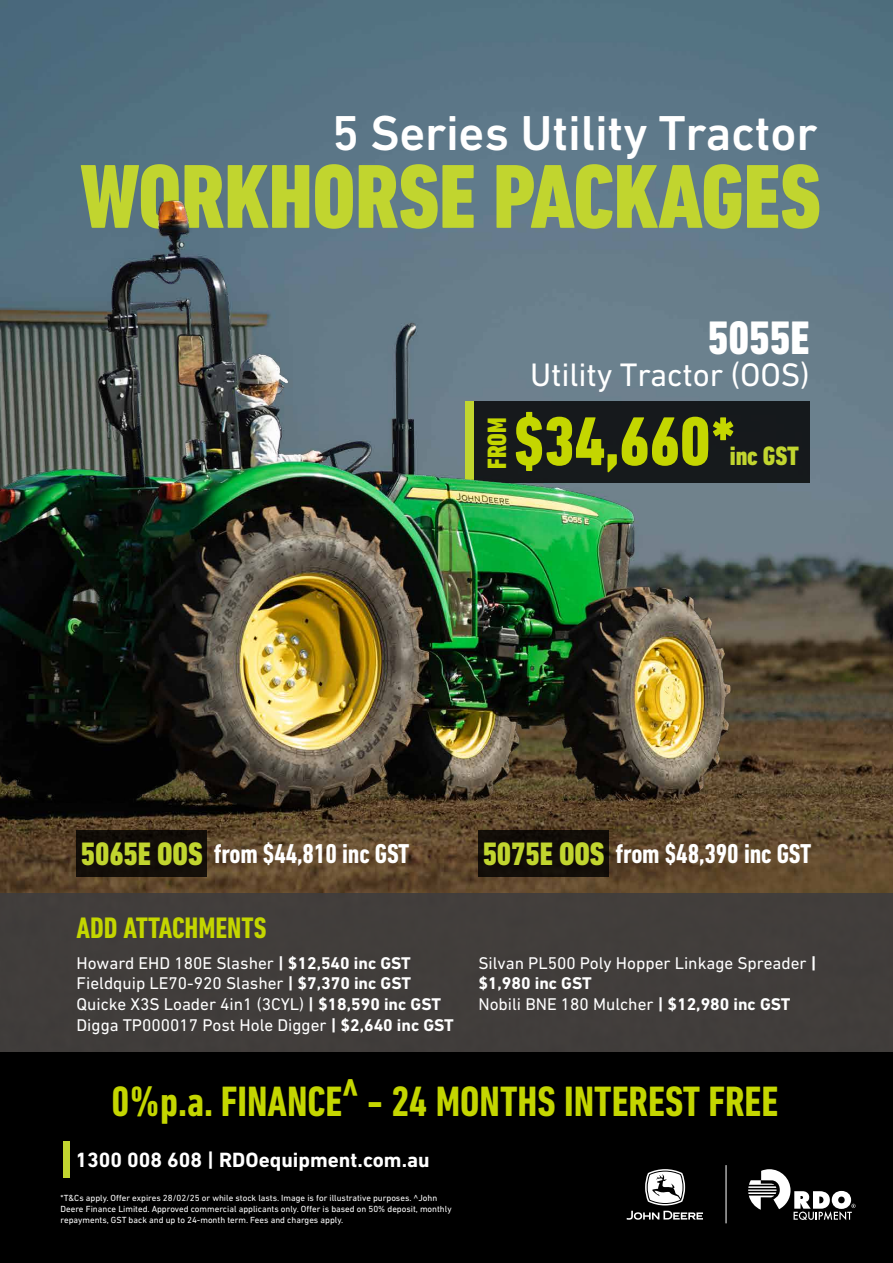
<style>
.page{position:relative;width:893px;height:1263px;background:#fff}
.page>*{position:absolute;margin:0;border:0;box-sizing:border-box;transform-origin:0 0}
.t1{font:800 condensed 92.25px "DIN Next LT Pro";letter-spacing:-.005em;color:#c1d52f}
.t2{font:800 condensed 70.2px "DIN Next LT Pro";color:#c4d600}
.t3{font:500 49.88px "DIN Next LT Pro";letter-spacing:-.005em;color:#fff}
.t4{font:800 condensed 47.85px "DIN Next LT Pro";letter-spacing:-.005em;color:#fff}
.t5{font:700 condensed 43.2px "DIN Next LT Pro";color:#c4d600}
.t6{font:33.08px "DIN Next LT Pro";letter-spacing:-.005em;color:#fff}
.t7{font:700 condensed 30.15px "DIN Next LT Pro";color:#c4d600}
.t8{font:700 condensed 27.75px "DIN Next LT Pro";letter-spacing:-.005em;color:#fff}
.t9{font:800 condensed 27px "DIN Next LT Pro";letter-spacing:-.005em;color:#c1d52f}
.t10{font:800 condensed 27px "DIN Next LT Pro";color:#c4d600}
.t11{font:700 21px "DIN Next LT Pro";color:#fff}
.t12{font:17.25px/20.7px "DIN Next LT Pro";color:#fff}
.t13{font:9px/10.8px "DIN Next LT Pro";color:#fff}
.s1{font-weight:800;font-size:33px;color:#c1d52f}
.s2{font-weight:700}
</style>
<div class="page">
<img style="left:0;top:0;width:893px;height:893px">
<div style="left:465px;top:401px;width:345px;height:82px;background:#16191c"></div>
<div style="left:76px;top:830px;width:131px;height:47px;background:#130e08"></div>
<div style="left:478px;top:830px;width:131px;height:47px;background:#120d08"></div>
<div style="left:465px;top:401px;width:9px;height:82px;background:#c1d52f"></div>
<div style="left:0;top:893px;width:893px;height:159px;background:#3d3c3e"></div>
<div style="left:0;top:1052px;width:893px;height:211px;background:#000"></div>
<hr style="left:726px;top:1165px;width:1px;height:58px;background:#fff">
<svg style="left:748px;top:1169px;width:108px;height:51px"></svg>
<svg style="left:627px;top:1211px;width:76px;height:9px"></svg>
<svg style="left:645px;top:1169px;width:40px;height:36px"></svg>
<div style="left:64px;top:1141px;width:6px;height:36px;background:#c1d52f"></div>
<h3 class="t3" style="left:332px;top:105px;width:487px">5 Series Utility Tractor</h3>
<h1 class="t1" style="left:80px;top:144px;width:743px">WORKHORSE PACKAGES</h1>
<h3 class="t10" style="left:482px;top:469px;width:53px;rotate:-90deg">FROM</h3>
<h3 class="t4" style="left:708px;top:310px;width:103px">5055E</h3>
<h3 class="t6" style="left:530px;top:356px;width:281px">Utility Tractor (OOS)</h3>
<h2 class="t2" style="left:514px;top:401px;width:224px">$34,660*</h2>
<h3 class="t9" style="left:730px;top:440px;width:71px">inc GST</h3>
<h3 class="t8" style="left:81px;top:838px;width:330px"><span class="s1">5065E OOS</span> from $44,810 inc GST</h3>
<h3 class="t8" style="left:483px;top:838px;width:330px"><span class="s1">5075E OOS</span> from $48,390 inc GST</h3>
<h3 class="t7" style="left:77px;top:911px;width:191px">ADD ATTACHMENTS</h3>
<p class="t12" style="left:77px;top:952px;width:379px">Howard EHD 180E Slasher <span class="s2">| $12,540 inc GST </span>Fieldquip LE70-920 Slasher <span class="s2">| $7,370 inc GST </span>Quicke X3S Loader 4in1 (3CYL) <span class="s2">| $18,590 inc GST </span>Digga TP000017 Post Hole Digger <span class="s2">| $2,640 inc GST</span></p>
<p class="t12" style="left:478px;top:952px;width:340px">Silvan PL500 Poly Hopper Linkage Spreader <span class="s2">| $1,980 inc GST<br></span>Nobili BNE 180 Mulcher <span class="s2">| $12,980 inc GST</span></p>
<h3 class="t5" style="left:112px;top:1077px;width:668px">0%p.a. FINANCE<sup>^</sup> - 24 MONTHS INTEREST FREE</h3>
<p class="t11" style="left:76px;top:1148px;width:356px">1300 008 608 | RDOequipment.com.au</p>
<p class="t13" style="left:61px;top:1192px;width:392px">*T&amp;Cs apply. Offer expires 28/02/25 or while stock lasts. Image is for illustrative purposes. ^John<br>Deere Finance Limited. Approved commercial applicants only. Offer is based on 50% deposit, monthly repayments, GST back and up to 24-month term. Fees and charges apply.</p>
</div>
